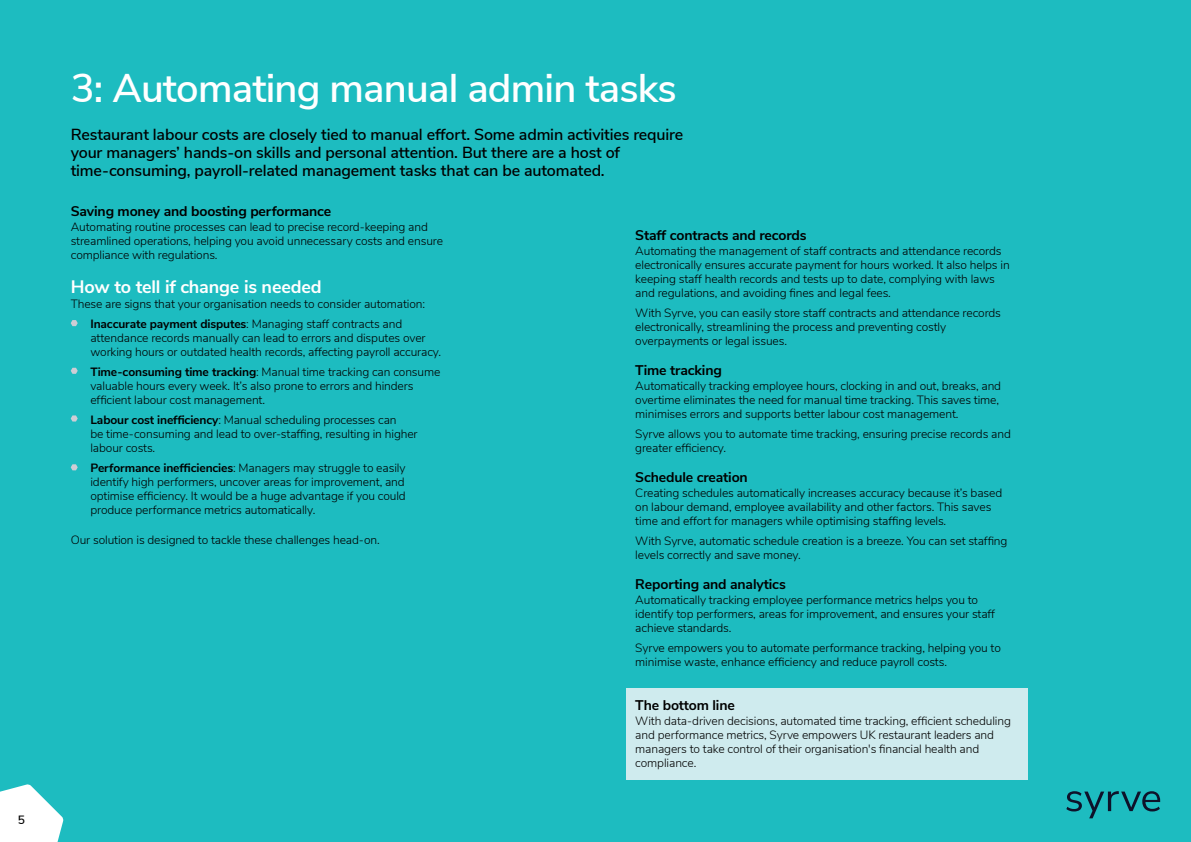
<style>
.page{position:relative;width:1191px;height:842px;background:#1dbcc0}
.page>*{position:absolute;margin:0;border:0;box-sizing:border-box;transform-origin:0 0}
.t1{font:600 40px "Nunito Sans";letter-spacing:-.02em;color:#fff}
.t2{font:700 18px "Nunito Sans";letter-spacing:-.01em;color:#fff}
.t3{font:600 16px/18px "Nunito Sans";letter-spacing:-.01em;color:#000}
.t4{font:700 14px "Nunito Sans";letter-spacing:-.01em;color:#000}
.t5{font:300 12px/14px "Nunito Sans";letter-spacing:-.01em;color:#000}
.t6{font:600 12px "Nunito Sans";color:#000}
.s1{font-weight:700}
</style>
<div class="page">
<svg style="left:1066px;top:791px;width:94px;height:27px"></svg>
<svg style="left:0;top:784px;width:64px;height:58px"></svg>
<svg style="left:71px;top:320px;width:7px;height:6px"></svg>
<svg style="left:71px;top:368px;width:7px;height:6px"></svg>
<svg style="left:71px;top:415px;width:7px;height:6px"></svg>
<svg style="left:71px;top:464px;width:7px;height:6px"></svg>
<div style="left:626px;top:688px;width:401px;height:92px;background:#cfebee"></div>
<p class="t6" style="left:18px;top:811px;width:9px">5</p>
<h1 class="t1" style="left:71px;top:59px;width:607px">3: Automating manual admin tasks</h1>
<p class="t3" style="left:71px;top:125px;width:614px">Restaurant labour costs are closely tied to manual effort. Some admin activities require your managers’ hands-on skills and personal attention. But there are a host of time-consuming, payroll-related management tasks that can be automated.</p>
<p class="t4" style="left:71px;top:201px;width:262px">Saving money and boosting performance</p>
<p class="t5" style="left:71px;top:219px;width:374px">Automating routine processes can lead to precise record-keeping and streamlined operations, helping you avoid unnecessary costs and ensure compliance with regulations.</p>
<h2 class="t2" style="left:71px;top:274px;width:252px">How to tell if change is needed</h2>
<p class="t5" style="left:71px;top:293px;width:356px;line-height:20px;text-align:center">These are signs that your organisation needs to consider automation:<br><span class="s1">Inaccurate payment disputes</span>: Managing staff contracts and</p>
<p class="t5" style="left:90px;top:330px;width:352px">attendance records manually can lead to errors and disputes over working hours or outdated health records, affecting payroll accuracy.</p>
<p class="t5" style="left:90px;top:364px;width:351px"><span class="s1">Time-consuming time tracking</span>: Manual time tracking can consume valuable hours every week. It’s also prone to errors and hinders efficient labour cost management.</p>
<p class="t5" style="left:90px;top:412px;width:329px"><span class="s1">Labour cost inefficiency</span>: Manual scheduling processes can<br>be time-consuming and lead to over-staffing, resulting in higher labour costs.</p>
<p class="t5" style="left:90px;top:460px;width:317px;text-align:justify"><span class="s1">Performance inefficiencies</span>: Managers may struggle to easily identify high performers, uncover areas for improvement, and optimise efficiency. It would be a huge advantage if you could produce performance metrics automatically.</p>
<p class="t5" style="left:71px;top:532px;width:310px">Our solution is designed to tackle these challenges head-on.</p>
<p class="t4" style="left:635px;top:225px;width:173px">Staff contracts and records</p>
<p class="t5" style="left:635px;top:243px;width:376px">Automating the management of staff contracts and attendance records electronically ensures accurate payment for hours worked. It also helps in keeping staff health records and tests up to date, complying with laws and regulations, and avoiding fines and legal fees.</p>
<p class="t5" style="left:635px;top:305px;width:367px">With Syrve, you can easily store staff contracts and attendance records electronically, streamlining the process and preventing costly overpayments or legal issues.</p>
<p class="t4" style="left:635px;top:360px;width:88px">Time tracking</p>
<p class="t5" style="left:635px;top:378px;width:367px">Automatically tracking employee hours, clocking in and out, breaks, and overtime eliminates the need for manual time tracking. This saves time, minimises errors and supports better labour cost management.</p>
<p class="t5" style="left:635px;top:426px;width:377px">Syrve allows you to automate time tracking, ensuring precise records and greater efficiency.</p>
<p class="t4" style="left:635px;top:467px;width:114px">Schedule creation</p>
<p class="t5" style="left:635px;top:485px;width:368px">Creating schedules automatically increases accuracy because it’s based on labour demand, employee availability and other factors. This saves time and effort for managers while optimising staffing levels.</p>
<p class="t5" style="left:635px;top:533px;width:374px">With Syrve, automatic schedule creation is a breeze. You can set staffing levels correctly and save money.</p>
<p class="t4" style="left:635px;top:574px;width:152px">Reporting and analytics</p>
<p class="t5" style="left:635px;top:592px;width:361px">Automatically tracking employee performance metrics helps you to identify top performers, areas for improvement, and ensures your staff achieve standards.</p>
<p class="t5" style="left:635px;top:640px;width:367px">Syrve empowers you to automate performance tracking, helping you to minimise waste, enhance efficiency and reduce payroll costs.</p>
<p class="t4" style="left:635px;top:695px;width:101px">The bottom line</p>
<p class="t5" style="left:635px;top:713px;width:377px">With data-driven decisions, automated time tracking, efficient scheduling and performance metrics, Syrve empowers UK restaurant leaders and managers to take control of their organisation's financial health and compliance.</p>
</div>
